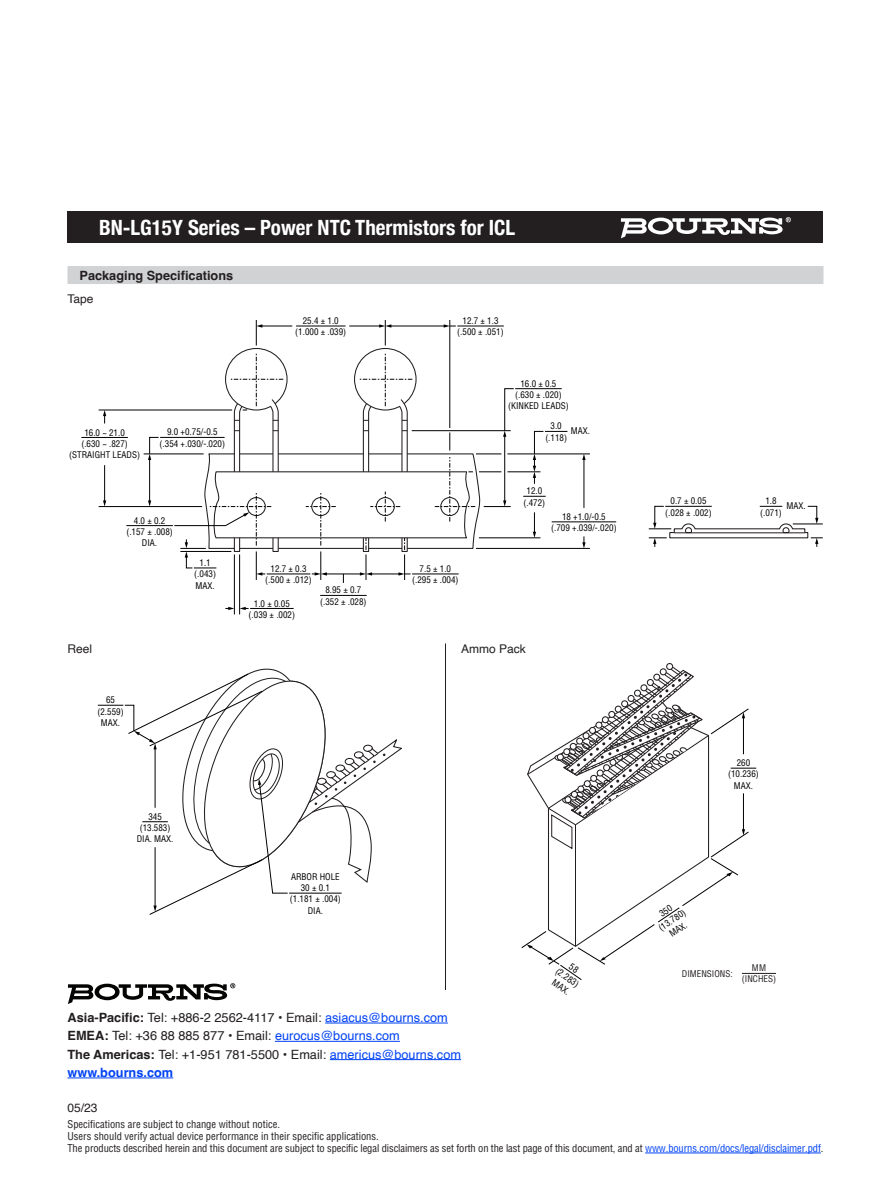
<style>
.page{position:relative;width:891px;height:1188px;background:#fff}
.page>*{position:absolute;margin:0;border:0;box-sizing:border-box;transform-origin:0 0}
.t1{font:700 condensed 21px "Helvetica Neue";color:#fff}
.t2{font:12.75px "Helvetica";color:#231f20}
.t3{font:700 12.75px "Helvetica";color:#231f20}
.t4{font:700 12.75px "Helvetica";color:#0042f4}
.t5{font:12px "Helvetica";color:#231f20}
.negative_type_header{font:condensed 10.5px "Helvetica";letter-spacing:-.01em;color:#231f20}
.t6{font:condensed 9px/11.2px "Helvetica";color:#000;text-align:center}
.t7{font:condensed 9px "Helvetica";color:#231f20}
.s1{font-weight:700}
.s2{color:#0042f4}
</style>
<div class="page">
<div style="left:68px;top:212px;width:756px;height:31px;background:#231f20"></div>
<svg style="left:621px;top:217px;width:170px;height:21px"></svg>
<div style="left:68px;top:266px;width:756px;height:18px;background:#d1d2d4"></div>
<hr style="left:104px;top:465px;width:1px;height:37px;background:#000">
<svg style="left:103px;top:500px;width:3px;height:6px"></svg>
<hr style="left:149px;top:459px;width:1px;height:43px;background:#000">
<svg style="left:148px;top:500px;width:3px;height:6px"></svg>
<svg style="left:103px;top:411px;width:3px;height:13px"></svg>
<hr style="left:261px;top:326px;width:31px;height:1px;background:#000">
<hr style="left:390px;top:326px;width:55px;height:1px;background:#000">
<svg style="left:240px;top:607px;width:9px;height:3px"></svg>
<svg style="left:225px;top:607px;width:9px;height:3px"></svg>
<hr style="left:349px;top:326px;width:31px;height:1px;background:#000">
<hr style="left:584px;top:459px;width:1px;height:49px;background:#000">
<svg style="left:582px;top:455px;width:4px;height:5px"></svg>
<svg style="left:582px;top:536px;width:4px;height:12px"></svg>
<svg style="left:533px;top:512px;width:3px;height:26px"></svg>
<hr style="left:476px;top:548px;width:114px;height:1px;background:#000">
<hr style="left:507px;top:454px;width:83px;height:1px;background:#000">
<hr style="left:507px;top:472px;width:33px;height:1px;background:#000">
<hr style="left:479px;top:538px;width:61px;height:1px;background:#000">
<hr style="left:239px;top:554px;width:1px;height:60px;background:#000">
<hr style="left:234px;top:554px;width:1px;height:60px;background:#000">
<svg style="left:256px;top:320px;width:6px;height:26px"></svg>
<svg style="left:379px;top:320px;width:12px;height:26px"></svg>
<hr style="left:450px;top:320px;width:1px;height:108px;background:#000">
<hr style="left:99px;top:506px;width:103px;height:1px;background:#000">
<hr style="left:144px;top:454px;width:60px;height:1px;background:#000">
<hr style="left:99px;top:410px;width:133px;height:1px;background:#000">
<hr style="left:515px;top:388px;width:47px;height:1px;background:#000">
<hr style="left:296px;top:326px;width:50px;height:1px;background:#000">
<hr style="left:250px;top:608px;width:44px;height:1px;background:#000">
<hr style="left:457px;top:326px;width:47px;height:1px;background:#000">
<svg style="left:649px;top:506px;width:174px;height:41px"></svg>
<hr style="left:126px;top:525px;width:47px;height:1px;background:#000">
<hr style="left:320px;top:595px;width:47px;height:1px;background:#000">
<svg style="left:523px;top:496px;width:23px;height:1px"></svg>
<hr style="left:552px;top:522px;width:64px;height:1px;background:#000">
<hr style="left:81px;top:437px;width:47px;height:1px;background:#000">
<svg style="left:533px;top:431px;width:34px;height:53px"></svg>
<hr style="left:160px;top:437px;width:65px;height:1px;background:#000">
<svg style="left:148px;top:437px;width:11px;height:23px"></svg>
<svg style="left:444px;top:324px;width:12px;height:4px"></svg>
<svg style="left:174px;top:354px;width:340px;height:229px"></svg>
<hr style="left:645px;top:1153px;width:176px;height:1px;background:#0042f4">
<hr style="left:325px;top:1023px;width:123px;height:1px;background:#0042f4">
<hr style="left:275px;top:1041px;width:125px;height:1px;background:#0042f4">
<hr style="left:330px;top:1059px;width:131px;height:1px;background:#0042f4">
<hr style="left:68px;top:1078px;width:105px;height:1px;background:#0042f4">
<svg style="left:68px;top:983px;width:167px;height:21px"></svg>
<hr style="left:445px;top:644px;width:1px;height:346px;background:#231f20">
<svg style="left:98px;top:668px;width:304px;height:247px"></svg>
<hr style="left:742px;top:973px;width:34px;height:1px;background:#231f20">
<div style="left:666px;top:663px;width:7px;height:7px;border:1px solid #231f20;border-radius:50%"></div>
<svg style="left:521px;top:664px;width:235px;height:316px"></svg>
<p class="t1" style="left:99px;top:210px;width:418px">BN-LG15Y Series – Power NTC Thermistors for ICL</p>
<p class="t3" style="left:80px;top:267px;width:155px">Packaging Specifications</p>
<p class="t5" style="left:68px;top:289px;width:28px">Tape</p>
<p class="t6" style="left:295px;top:315px;width:52px">25.4 ± 1.0 (1.000 ± .039)</p>
<p class="t6" style="left:457px;top:315px;width:48px">12.7 ± 1.3 (.500 ± .051)</p>
<p class="t6" style="left:508px;top:378px;width:62px">16.0 ± 0.5<br>(.630 ± .020) (KINKED LEADS)</p>
<p class="t6" style="left:69px;top:426px;width:72px">16.0 ~ 21.0<br>(.630 ~ .827) (STRAIGHT LEADS)</p>
<p class="t6" style="left:545px;top:420px;width:23px">3.0 (.118)</p>
<p class="t6" style="left:167px;top:426px;width:52px">9.0 +0.75/-0.5</p>
<p class="t6" style="left:571px;top:425px;width:21px">MAX.</p>
<p class="t6" style="left:160px;top:438px;width:67px">(.354 +.030/-.020)</p>
<p class="t6" style="left:126px;top:515px;width:48px">4.0 ± 0.2 (.157 ± .008)<br>DIA.</p>
<p class="t5" style="left:68px;top:639px;width:26px">Reel</p>
<p class="t6" style="left:97px;top:694px;width:28px">65 (2.559)<br>MAX.</p>
<p class="t6" style="left:194px;top:557px;width:23px">1.1 (.043)<br>MAX.</p>
<p class="t6" style="left:265px;top:563px;width:48px">12.7 ± 0.3 (.500 ± .012)</p>
<p class="t6" style="left:249px;top:597px;width:48px">1.0 ± 0.05 (.039 ± .002)</p>
<p class="t6" style="left:320px;top:584px;width:48px">8.95 ± 0.7 (.352 ± .028)</p>
<p class="t6" style="left:137px;top:811px;width:38px">345 (13.583)<br>DIA. MAX.</p>
<p class="t6" style="left:290px;top:871px;width:52px">ARBOR HOLE<br>30 ± 0.1 (1.181 ± .004)<br>DIA.</p>
<p class="t6" style="left:524px;top:485px;width:23px">12.0 (.472)</p>
<p class="t6" style="left:412px;top:563px;width:48px">7.5 ± 1.0 (.295 ± .004)</p>
<p class="t5" style="left:461px;top:639px;width:66px">Ammo Pack</p>
<p class="t6" style="left:551px;top:511px;width:67px">18 +1.0/-0.5<br>(.709 +.039/-.020)</p>
<p class="t6" style="left:567px;top:956px;width:28px;rotate:35deg">58 (2.283)<br>MAX.</p>
<p class="t2" style="left:68px;top:1008px;width:382px"><span class="s1">Asia-Pacific:</span> Tel: +886-2 2562-4117 • Email: <span class="s2">asiacus@bourns.com</span></p>
<p class="t2" style="left:68px;top:1026px;width:334px"><span class="s1">EMEA:</span> Tel: +36 88 885 877 • Email: <span class="s2">eurocus@bourns.com</span></p>
<p class="t2" style="left:68px;top:1044px;width:395px"><span class="s1">The Americas:</span> Tel: +1-951 781-5500 • Email: <span class="s2">americus@bourns.com</span></p>
<p class="t4" style="left:68px;top:1065px;width:107px">www.bourns.com</p>
<p class="t5" style="left:68px;top:1098px;width:32px">05/23</p>
<p class="t6" style="left:665px;top:495px;width:48px">0.7 ± 0.05 (.028 ± .002)</p>
<p class="t6" style="left:760px;top:495px;width:23px">1.8 (.071)</p>
<p class="t6" style="left:786px;top:500px;width:21px">MAX.</p>
<p class="t6" style="left:728px;top:757px;width:32px">260 (10.236)<br>MAX.</p>
<p class="t6" style="left:650px;top:914px;width:32px;rotate:-34deg">350 (13.780)<br>MAX.</p>
<p class="t7" style="left:682px;top:968px;width:52px">DIMENSIONS:</p>
<p class="t7" style="left:752px;top:962px;width:16px">MM</p>
<p class="t7" style="left:742px;top:973px;width:36px">(INCHES)</p>
<p class="negative_type_header" style="left:68px;top:1118px;width:214px">Specifications are subject to change without notice.</p>
<p class="negative_type_header" style="left:68px;top:1130px;width:313px">Users should verify actual device performance in their specific applications.</p>
<p class="negative_type_header" style="left:68px;top:1142px;width:757px">The products described herein and this document are subject to specific legal disclaimers as set forth on the last page of this document, and at <span class="s2">www.bourns.com/docs/legal/disclaimer.pdf</span>.</p>
</div>
